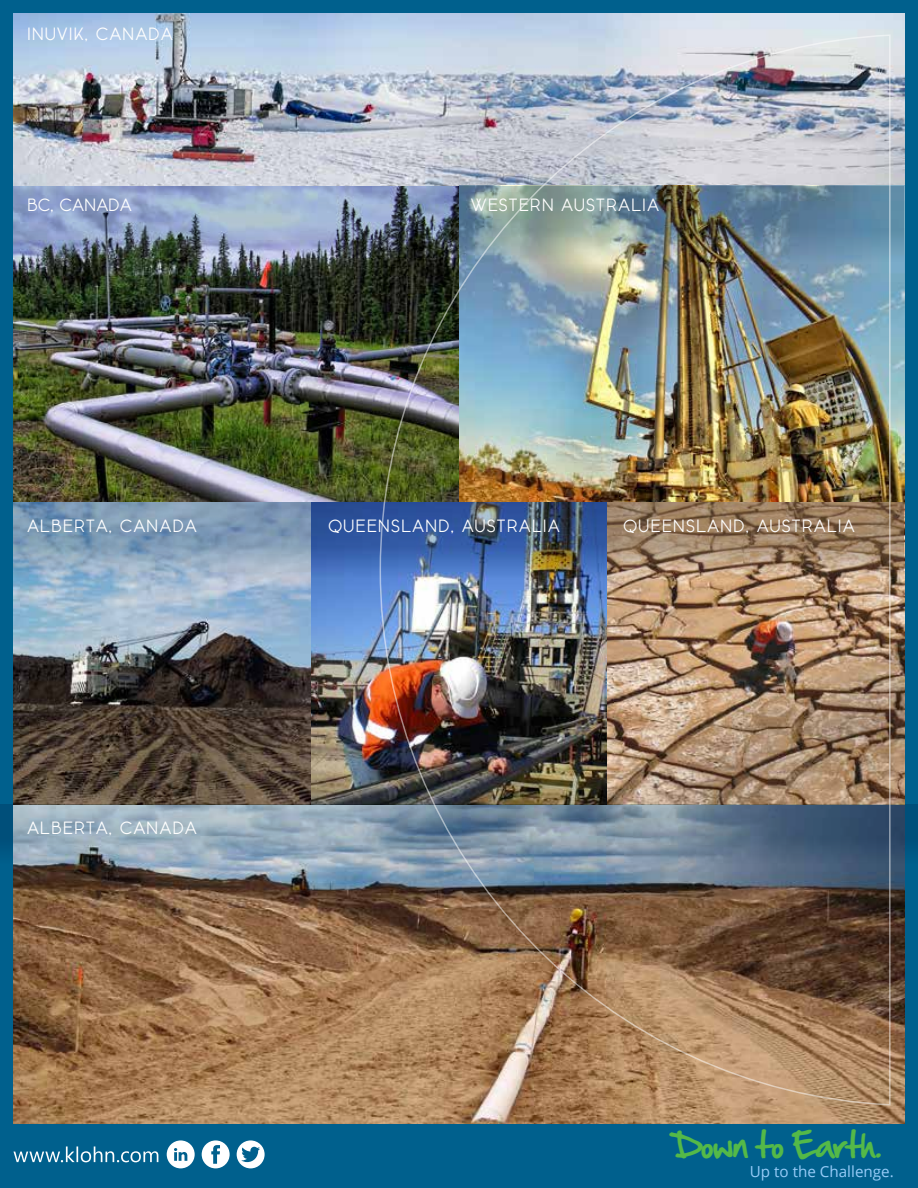
<style>
.page{position:relative;width:918px;height:1188px;background:#00608d}
.page>*{position:absolute;margin:0;border:0;box-sizing:border-box;transform-origin:0 0}
.t1{font:30.75px "Hand Of Sean";color:#54b948}
.t2{font:19.5px "Wilmina";letter-spacing:.05em;color:#fff}
.t3{font:19.5px "Wilmina";color:#fff}
.t4{font:15.15px "Open Sans";color:#97ccf8}
</style>
<div class="page">
<img style="left:14px;top:864px;width:890px;height:259px">
<img style="left:14px;top:14px;width:890px;height:172px">
<img style="left:14px;top:262px;width:365px;height:240px">
<img style="left:891px;top:185px;width:13px;height:317px">
<img style="left:14px;top:578px;width:890px;height:227px">
<svg style="left:14px;top:186px;width:890px;height:76px;background:#8696b3"></svg>
<svg style="left:14px;top:502px;width:365px;height:76px;background:#7794b7"></svg>
<svg style="left:891px;top:502px;width:13px;height:76px"></svg>
<svg style="left:0;top:805px;width:918px;height:59px;background:#8da5b6"></svg>
<img style="left:379px;top:34px;width:512px;height:1072px">
<svg style="left:13px;top:1146px;width:145px;height:16px"></svg>
<div style="left:202px;top:1140px;width:28px;height:28px;background:#fff;border-radius:50%"></div>
<div style="left:237px;top:1140px;width:28px;height:28px;background:#fff;border-radius:50%"></div>
<svg style="left:211px;top:1145px;width:9px;height:19px"></svg>
<div style="left:167px;top:1140px;width:28px;height:28px;background:#fff;border-radius:50%"></div>
<svg style="left:174px;top:1148px;width:13px;height:13px"></svg>
<svg style="left:241px;top:1147px;width:19px;height:15px"></svg>
<p class="t2" style="left:27px;top:21px;width:147px">INUVIK, CANADA</p>
<p class="t3" style="left:27px;top:193px;width:106px">BC, CANADA</p>
<p class="t2" style="left:27px;top:514px;width:171px">ALBERTA, CANADA</p>
<p class="t2" style="left:27px;top:816px;width:171px">ALBERTA, CANADA</p>
<p class="t2" style="left:471px;top:193px;width:190px">WESTERN AUSTRALIA</p>
<p class="t2" style="left:328px;top:514px;width:233px">QUEENSLAND, AUSTRALIA</p>
<p class="t2" style="left:623px;top:514px;width:233px">QUEENSLAND, AUSTRALIA</p>
<h1 class="t1" style="left:674px;top:1117px;width:210px">Down to Earth.</h1>
<p class="t4" style="left:750px;top:1162px;width:145px">Up to the Challenge.</p>
</div>
